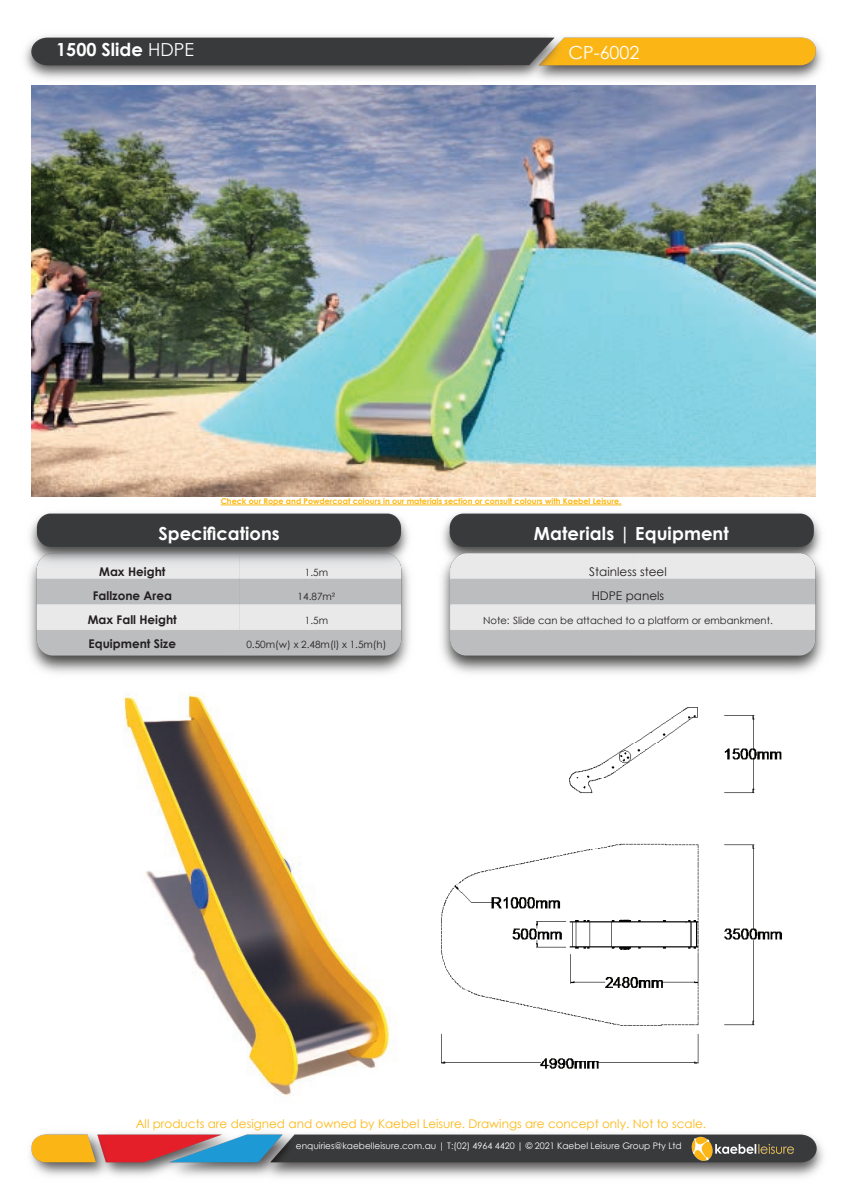
<style>
.page{position:relative;width:842px;height:1191px;background:#fff}
.page>*{position:absolute;margin:0;border:0;box-sizing:border-box;transform-origin:0 0}
.t1{font:700 18px "Century Gothic";color:#fff}
.t2{font:18px "Century Gothic";color:#fff}
.t3{font:12px "Century Gothic";color:#fcb814}
.t4{font:700 12px/24px "Century Gothic";color:#231f20;text-align:center}
.t5{font:12px/24px "Century Gothic";color:#231f20}
.t6{font:10px "Century Gothic";color:#231f20}
.t7{font:9px "Century Gothic";color:#fff}
.t8{font:700 8px "Century Gothic";color:#fcb814}
.s1{font-weight:400}
</style>
<div class="page">
<img style="left:30px;top:1133px;width:794px;height:44px">
<img style="left:24px;top:35px;width:799px;height:52px">
<img style="left:29px;top:505px;width:796px;height:169px">
<hr style="left:221px;top:504px;width:400px;height:1px;background:#fcb814">
<img style="left:692px;top:1136px;width:103px;height:25px">
<img style="left:31px;top:85px;width:784px;height:411px">
<img style="left:123px;top:693px;width:267px;height:403px">
<img style="left:441px;top:708px;width:341px;height:361px">
<h1 class="t1" style="left:56px;top:36px;width:139px">1500 Slide <span class="s1">HDPE</span></h1>
<h1 class="t2" style="left:568px;top:40px;width:73px">CP-6002</h1>
<p class="t8" style="left:221px;top:495px;width:402px">Check our Rope and Powdercoat colours in our materials section or consult colours with Kaebel Leisure.</p>
<h1 class="t1" style="left:158px;top:520px;width:123px">Specifications</h1>
<h1 class="t1" style="left:534px;top:520px;width:196px">Materials | Equipment</h1>
<h2 class="t5" style="left:589px;top:559px;width:79px">Stainless steel<br>HDPE panels</h2>
<p class="t6" style="left:483px;top:613px;width:291px">Note: Slide can be attached to a platform or embankment.</p>
<h2 class="t4" style="left:88px;top:559px;width:91px">Max Height<br>Fallzone Area<br>Max Fall Height<br>Equipment Size</h2>
<p class="t6" style="left:305px;top:565px;width:25px">1.5m</p>
<p class="t6" style="left:298px;top:589px;width:39px">14.87m²</p>
<p class="t6" style="left:305px;top:613px;width:25px">1.5m</p>
<p class="t6" style="left:246px;top:637px;width:141px">0.50m(w) x 2.48m(l) x 1.5m(h)</p>
<h2 class="t3" style="left:136px;top:1114px;width:572px">All products are designed and owned by Kaebel Leisure. Drawings are concept only. Not to scale.</h2>
<p class="t7" style="left:296px;top:1139px;width:387px">enquiries@kaebelleisure.com.au | T:(02) 4964 4420 | © 2021 Kaebel Leisure Group Pty Ltd</p>
</div>
